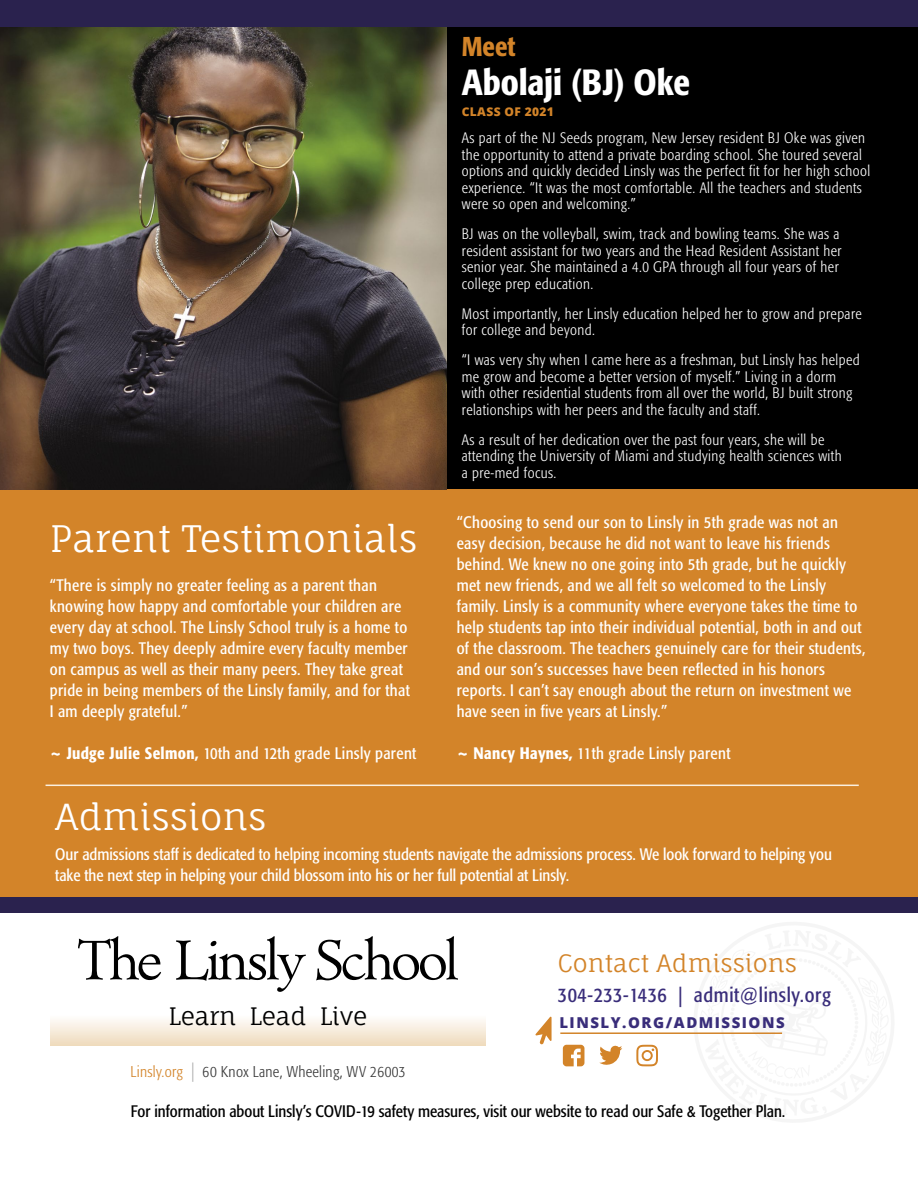
<style>
.page{position:relative;width:918px;height:1188px;background:#fff}
.page>*{position:absolute;margin:0;border:0;box-sizing:border-box;transform-origin:0 0}
.t1{font:36.6px "Fauna One";color:#fff}
.t2{font:500 condensed 36px "Formata";color:#fff}
.t3{font:36px "Fauna One";color:#fff}
.t4{font:500 condensed 27px "Formata";color:#d38429}
.t5{font:24.15px "Fauna One";letter-spacing:-.01em;color:#000}
.t6{font:24px "Fauna One";color:#d38429}
.t7{font:condensed 20.4px "Formata";letter-spacing:.03em;color:#392d7a}
.t8{font:condensed 16.5px/21px "Formata";letter-spacing:.02em;color:#fff}
.t9{font:condensed 16.5px/21px "Formata";color:#fff}
.t10{font:condensed 16.5px "Formata";color:#000}
.t11{font:300 condensed 15.45px "Formata";letter-spacing:.02em;color:#393939}
.t12{font:300 condensed 15px/16.5px "Formata";letter-spacing:.03em;color:#fff}
.t13{font:800 15px "Open Sans";letter-spacing:.1em;color:#392d7a}
.t14{font:800 12px "Open Sans";letter-spacing:.03em;color:#d38429}
.s1{font-weight:500}
.s2{color:#d38429}
.s3{font-size:19.35px;color:#aaa}
</style>
<div class="page">
<div style="left:0;top:0;width:917px;height:526px;background:#000"></div>
<div style="left:0;top:489px;width:917px;height:408px;background:#d38429"></div>
<div style="left:0;top:897px;width:918px;height:16px;background:#2a224e"></div>
<div style="left:50px;top:994px;width:436px;height:52px;background:linear-gradient(to bottom,#fff,#f1e1c7)"></div>
<svg style="left:78px;top:936px;width:83px;height:44px"></svg>
<svg style="left:176px;top:936px;width:130px;height:56px"></svg>
<svg style="left:316px;top:936px;width:142px;height:44px"></svg>
<svg style="left:563px;top:1045px;width:21px;height:21px"></svg>
<svg style="left:599px;top:1045px;width:23px;height:20px"></svg>
<svg style="left:636px;top:1045px;width:22px;height:21px"></svg>
<hr style="left:560px;top:1032px;width:222px;height:2px;background:#d38429">
<svg style="left:535px;top:1017px;width:17px;height:27px"></svg>
<img style="left:0;top:26px;width:446px;height:463px">
<div style="left:0;top:0;width:918px;height:26px;background:#2a224e"></div>
<hr style="left:46px;top:785px;width:813px;height:1px;background:#faefdf">
<h3 class="t4" style="left:462px;top:30px;width:55px">Meet</h3>
<h2 class="t2" style="left:462px;top:60px;width:230px">Abolaji (BJ) Oke</h2>
<h1 class="t1" style="left:50px;top:516px;width:369px">Parent Testimonials</h1>
<p class="t8" style="left:50px;top:575px;width:362px">“There is simply no greater feeling as a parent than knowing how happy and comfortable your children are every day at school. The Linsly School truly is a home to my two boys. They deeply admire every faculty member on campus as well as their many peers. They take great pride in being members of the Linsly family, and for that I am deeply grateful.”</p>
<p class="t8" style="left:50px;top:743px;width:368px"><span class="s1">~ Judge Julie Selmon,</span> 10th and 12th grade Linsly parent</p>
<h2 class="t3" style="left:55px;top:795px;width:212px">Admissions</h2>
<p class="t14" style="left:462px;top:103px;width:94px">CLASS OF 2021</p>
<p class="t12" style="left:462px;top:130px;width:410px">As part of the NJ Seeds program, New Jersey resident BJ Oke was given the opportunity to attend a private boarding school. She toured several options and quickly decided Linsly was the perfect fit for her high school experience. “It was the most comfortable. All the teachers and students were so open and welcoming.”</p>
<p class="t12" style="left:462px;top:226px;width:381px">BJ was on the volleyball, swim, track and bowling teams. She was a resident assistant for two years and the Head Resident Assistant her senior year. She maintained a 4.0 GPA through all four years of her college prep education.</p>
<p class="t12" style="left:462px;top:305px;width:401px">Most importantly, her Linsly education helped her to grow and prepare for college and beyond.</p>
<p class="t12" style="left:462px;top:352px;width:399px">“I was very shy when I came here as a freshman, but Linsly has helped me grow and become a better version of myself.” Living in a dorm with other residential students from all over the world, BJ built strong relationships with her peers and the faculty and staff.</p>
<p class="t12" style="left:462px;top:431px;width:381px">As a result of her dedication over the past four years, she will be attending the University of Miami and studying health sciences with a pre-med focus.</p>
<p class="t8" style="left:457px;top:512px;width:410px">“Choosing to send our son to Linsly in 5th grade was not an easy decision, because he did not want to leave his friends behind. We knew no one going into 5th grade, but he quickly met new friends, and we all felt so welcomed to the Linsly family. Linsly is a community where everyone takes the time to help students tap into their individual potential, both in and out of the classroom. The teachers genuinely care for their students, and our son’s successes have been reflected in his honors reports. I can’t say enough about the return on investment we have seen in five years at Linsly.”</p>
<p class="t8" style="left:457px;top:743px;width:275px"><span class="s1">~ Nancy Haynes,</span> 11th grade Linsly parent</p>
<p class="t9" style="left:55px;top:844px;width:778px">Our admissions staff is dedicated to helping incoming students navigate the admissions process. We look forward to helping you take the next step in helping your child blossom into his or her full potential at Linsly.</p>
<h3 class="t6" style="left:558px;top:948px;width:241px">Contact Admissions</h3>
<h3 class="t7" style="left:558px;top:983px;width:275px">304-233-1436 | admit@linsly.org</h3>
<h3 class="t5" style="left:169px;top:1001px;width:200px">Learn Lead Live</h3>
<p class="t13" style="left:559px;top:1011px;width:227px">LINSLY.ORG/ADMISSIONS</p>
<p class="t11" style="left:130px;top:1063px;width:277px"><span class="s2">Linsly.org</span> <span class="s3">|</span> 60 Knox Lane, Wheeling, WV 26003</p>
<p class="t10" style="left:131px;top:1101px;width:656px">For information about Linsly’s COVID-19 safety measures, visit our website to read our Safe &amp; Together Plan.</p>
</div>
